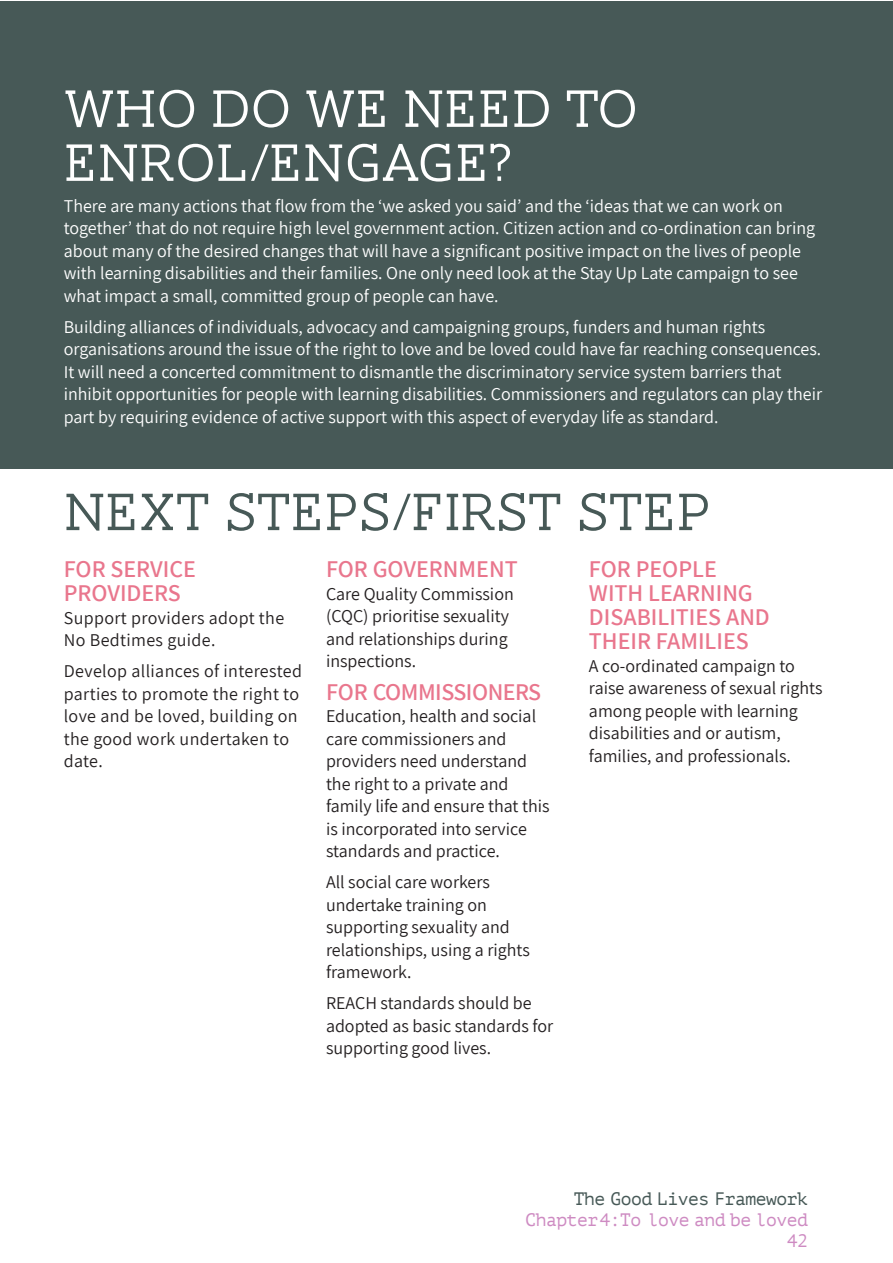
<style>
.page{position:relative;width:893px;height:1263px;background:#fff}
.page>*{position:absolute;margin:0;border:0;box-sizing:border-box;transform-origin:0 0}
.title_1{font:300 54px/54px "AW Conqueror Slab";color:#fff}
.title_1-2{font:300 54px "AW Conqueror Slab";letter-spacing:-.01em;color:#475957}
.next_steps_titles{font:600 24px/24px "Assistant";color:#e9768d}
.next_steps_titles-2{font:600 24px "Assistant";letter-spacing:-.02em;color:#e9768d}
.text{font:18px/22.5px "Assistant";color:#fff}
.text-2{font:18px/22.5px "Assistant";color:#231f20}
.text-3{font:18px/22.5px "Assistant";letter-spacing:.02em;color:#231f20}
.t1{font:18px/21px "PT Mono";letter-spacing:-.025em;color:#ce8bc2;text-align:right}
.t2{font:18px "PT Mono";letter-spacing:-.025em;color:#475957}
</style>
<div class="page">
<div style="left:0;top:1px;width:893px;height:467px;background:#475957"></div>
<p class="title_1" style="left:64px;top:82px;width:576px">WHO DO WE NEED TO<br>ENROL/ENGAGE?</p>
<p class="text" style="left:64px;top:194px;width:753px">There are many actions that flow from the ‘we asked you said’ and the ‘ideas that we can work on together’ that do not require high level government action. Citizen action and co-ordination can bring about many of the desired changes that will have a significant positive impact on the lives of people with learning disabilities and their families. One only need look at the Stay Up Late campaign to see what impact a small, committed group of people can have.</p>
<p class="text" style="left:64px;top:315px;width:760px">Building alliances of individuals, advocacy and campaigning groups, funders and human rights organisations around the issue of the right to love and be loved could have far reaching consequences.<br>It will need a concerted commitment to dismantle the discriminatory service system barriers that inhibit opportunities for people with learning disabilities. Commissioners and regulators can play their part by requiring evidence of active support with this aspect of everyday life as standard.</p>
<p class="title_1-2" style="left:64px;top:484px;width:649px">NEXT STEPS/FIRST STEP</p>
<p class="next_steps_titles" style="left:64px;top:556px;width:134px">FOR SERVICE<br>PROVIDERS</p>
<p class="text-3" style="left:64px;top:606px;width:222px">Support providers adopt the<br>No Bedtimes guide.</p>
<p class="text-3" style="left:64px;top:659px;width:240px">Develop alliances of interested parties to promote the right to love and be loved, building on the good work undertaken to date.</p>
<p class="next_steps_titles" style="left:326px;top:556px;width:193px">FOR GOVERNMENT</p>
<p class="text-2" style="left:326px;top:582px;width:189px">Care Quality Commission (CQC) prioritise sexuality and relationships during inspections.</p>
<p class="next_steps_titles-2" style="left:326px;top:675px;width:217px">FOR COMMISSIONERS</p>
<p class="text-2" style="left:326px;top:704px;width:225px">Education, health and social care commissioners and providers need understand the right to a private and family life and ensure that this is incorporated into service standards and practice.</p>
<p class="text-2" style="left:326px;top:870px;width:205px">All social care workers undertake training on supporting sexuality and relationships, using a rights framework.</p>
<p class="text-2" style="left:326px;top:991px;width:229px">REACH standards should be adopted as basic standards for supporting good lives.</p>
<p class="next_steps_titles" style="left:589px;top:556px;width:182px">FOR PEOPLE<br>WITH LEARNING<br>DISABILITIES AND<br>THEIR FAMILIES</p>
<p class="text-2" style="left:589px;top:654px;width:235px">A co-ordinated campaign to raise awareness of sexual rights among people with learning disabilities and or autism, families, and professionals.</p>
<p class="t2" style="left:574px;top:1188px;width:236px">The Good Lives Framework</p>
<p class="t1" style="left:525px;top:1209px;width:284px">Chapter4:To love and be loved<br>42</p>
</div>
